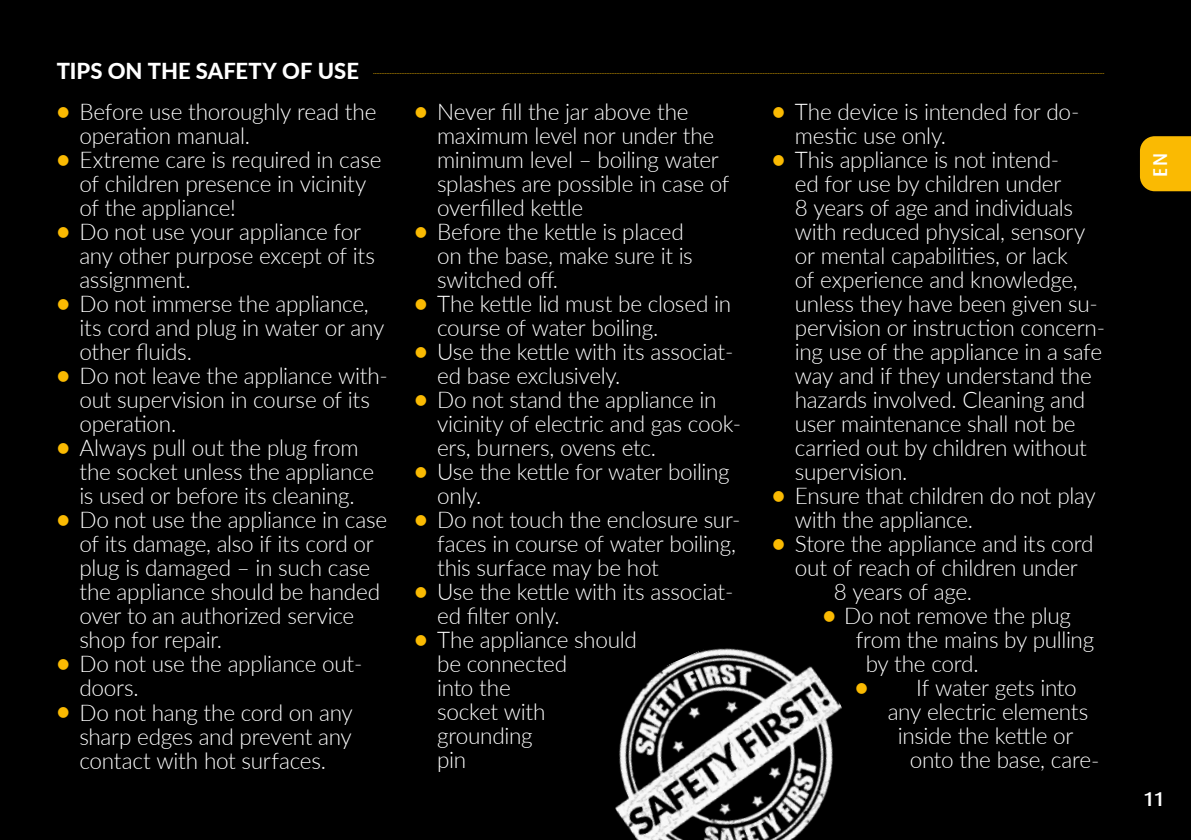
<style>
.page{position:relative;width:1191px;height:840px;background:#fff}
.page>*{position:absolute;margin:0;border:0;box-sizing:border-box;transform-origin:0 0}
.t1{font:300 23px/24px "Lato";letter-spacing:-.015em;color:#fff}
.t2{font:500 20px "Dax Pro";color:#fff}
.t3{font:300 18px "Lato";color:#faba02;scale:.25 1}
.s1{font-weight:800;font-size:22px;color:#fff}
.s2{font-weight:800;color:#faba02}
</style>
<div class="page">
<div style="left:0;top:0;width:1191px;height:839px;background:#000"></div>
<img style="left:615px;top:648px;width:227px;height:191px">
<div style="left:1140px;top:136px;width:51px;height:55px;background:#faba02"></div>
<p class="t3" style="left:57px;top:60px;width:4191px"><span class="s1">TIPS ON THE SAFETY OF USE</span> -------------------------------------------------------------------------------------------------------------------------------------------------------------------------------------------------------------------------------------------------------------------------------------------------------------------------------------------------------------------------------------------------------------------------------------------------------</p>
<p class="t1" style="left:79px;top:99px;width:299px;text-indent:-23px"><span class="s2">•</span> Before use thoroughly read the operation manual.</p>
<p class="t1" style="left:79px;top:147px;width:304px;text-indent:-23px"><span class="s2">•</span> Extreme care is required in case of children presence in vicinity of the appliance!</p>
<p class="t1" style="left:79px;top:219px;width:297px;text-indent:-23px"><span class="s2">•</span> Do not use your appliance for any other purpose except of its assignment.</p>
<p class="t1" style="left:79px;top:291px;width:306px;text-indent:-23px"><span class="s2">•</span> Do not immerse the appliance, its cord and plug in water or any other fluids.</p>
<p class="t1" style="left:79px;top:362px;width:310px;text-indent:-23px"><span class="s2">•</span> Do not leave the appliance with&shy;out supervision in course of its operation.</p>
<p class="t1" style="left:79px;top:435px;width:296px;text-indent:-23px"><span class="s2">•</span> Always pull out the plug from the socket unless the appliance is used or before its cleaning.</p>
<p class="t1" style="left:79px;top:507px;width:309px;text-indent:-23px"><span class="s2">•</span> Do not use the appliance in case of its damage, also if its cord or plug is damaged – in such case the appliance should be handed over to an authorized service shop for repair.</p>
<p class="t1" style="left:79px;top:650px;width:284px;text-indent:-23px"><span class="s2">•</span> Do not use the appliance out&shy;doors.</p>
<p class="t1" style="left:79px;top:699px;width:275px;text-align:justify;text-indent:-23px"><span class="s2">•</span> Do not hang the cord on any sharp edges and prevent any contact with hot surfaces.</p>
<p class="t1" style="left:795px;top:99px;width:286px;text-indent:-23px"><span class="s2">•</span> The device is intended for do&shy;mestic use only.</p>
<p class="t1" style="left:795px;top:147px;width:312px;text-indent:-23px"><span class="s2">•</span> This appliance is not intend-<br>ed for use by children under<br>8 years of age and individuals with reduced physical, sensory or mental capabilities, or lack<br>of experience and knowledge, unless they have been given su&shy;pervision or instruction concern&shy;ing use of the appliance in a safe way and if they understand the hazards involved. Cleaning and user maintenance shall not be carried out by children without supervision.</p>
<p class="t1" style="left:795px;top:483px;width:302px;text-indent:-23px"><span class="s2">•</span> Ensure that children do not play with the appliance.</p>
<p class="t1" style="left:772px;top:531px;width:323px"><span class="s2">•</span> Store the appliance and its cord</p>
<p class="t1" style="left:795px;top:555px;width:284px">out of reach of children under</p>
<p class="t1" style="left:833px;top:578px;width:140px">8 years of age.</p>
<p class="t1" style="left:823px;top:602px;width:250px"><span class="s2">•</span> Do not remove the plug</p>
<p class="t1" style="left:855px;top:626px;width:240px">from the mains by pulling</p>
<p class="t1" style="left:865px;top:650px;width:114px">by the cord.</p>
<p class="t1" style="left:855px;top:674px;width:223px"><span class="s2">•</span> If water gets into</p>
<p class="t1" style="left:887px;top:698px;width:202px">any electric elements</p>
<p class="t1" style="left:897px;top:722px;width:177px">inside the kettle or</p>
<p class="t1" style="left:909px;top:746px;width:191px">onto the base, care-</p>
<p class="t1" style="left:437px;top:99px;width:294px;text-indent:-23px"><span class="s2">•</span> Never fill the jar above the maximum level nor under the minimum level – boiling water splashes are possible in case of overfilled kettle</p>
<p class="t1" style="left:437px;top:219px;width:257px;text-indent:-23px"><span class="s2">•</span> Before the kettle is placed on the base, make sure it is switched off.</p>
<p class="t1" style="left:437px;top:290px;width:295px;text-indent:-23px"><span class="s2">•</span> The kettle lid must be closed in course of water boiling.</p>
<p class="t1" style="left:437px;top:338px;width:298px;text-indent:-23px"><span class="s2">•</span> Use the kettle with its associat&shy;ed base exclusively.</p>
<p class="t1" style="left:437px;top:387px;width:305px;text-indent:-23px"><span class="s2">•</span> Do not stand the appliance in vicinity of electric and gas cook&shy;ers, burners, ovens etc.</p>
<p class="t1" style="left:437px;top:459px;width:294px;text-indent:-23px"><span class="s2">•</span> Use the kettle for water boiling only.</p>
<p class="t1" style="left:437px;top:507px;width:305px;text-indent:-23px"><span class="s2">•</span> Do not touch the enclosure sur&shy;faces in course of water boiling, this surface may be hot</p>
<p class="t1" style="left:437px;top:579px;width:298px;text-indent:-23px"><span class="s2">•</span> Use the kettle with its associat&shy;ed filter only.</p>
<p class="t1" style="left:437px;top:627px;width:201px;text-indent:-23px"><span class="s2">•</span> The appliance should be connected<br>into the<br>socket with grounding<br>pin</p>
<p class="t2" style="left:1147px;top:177px;width:26px;rotate:-90deg">EN</p>
<p class="t2" style="left:1144px;top:785px;width:20px">11</p>
</div>
